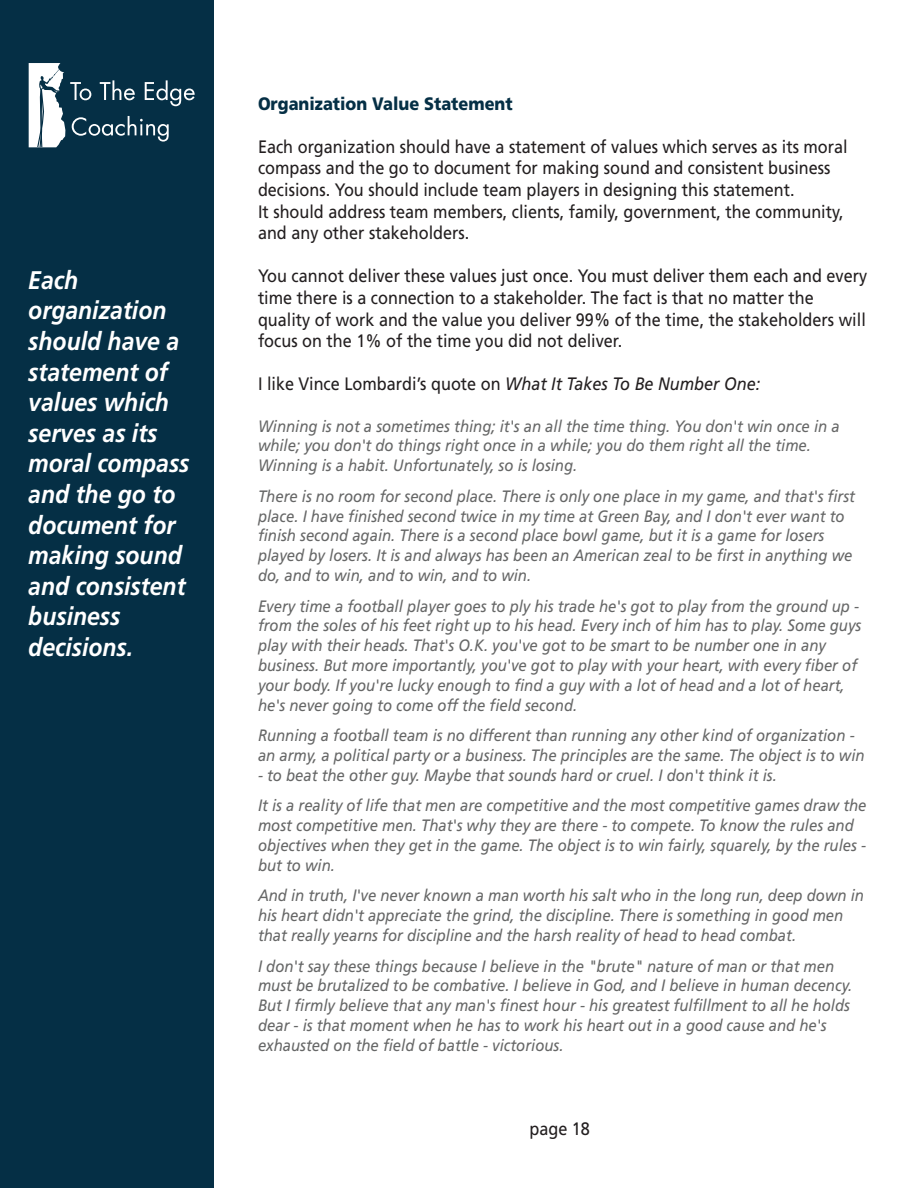
<style>
.page{position:relative;width:918px;height:1188px;background:#fff}
.page>*{position:absolute;margin:0;border:0;box-sizing:border-box;transform-origin:0 0}
.t1{font:italic 700 25.5px/30.6px "Frutiger";color:#fff;scale:.9 1}
.t2{font:18px/21.6px "Frutiger";color:#231f20;scale:.9 1}
.t3{font:900 18px "Frutiger";color:#052f45;scale:.9 1}
.t4{font:italic 16.5px/19.8px "Frutiger";color:#666767;scale:.9 1}
.s1{font-style:italic}
</style>
<div class="page">
<div style="left:0;top:0;width:213px;height:1188px;background:#052f45"></div>
<svg style="left:29px;top:63px;width:166px;height:84px"></svg>
<h1 class="t1" style="left:28px;top:264px;width:181px">Each organization should have a statement of values which serves as its moral compass and the go to document for making sound and consistent business decisions.</h1>
<p class="t3" style="left:258px;top:92px;width:285px">Organization Value Statement</p>
<p class="t2" style="left:258px;top:135px;width:657px">Each organization should have a statement of values which serves as its moral compass and the go to document for making sound and consistent business decisions. You should include team players in designing this statement.<br>It should address team members, clients, family, government, the community, and any other stakeholders.</p>
<p class="t2" style="left:258px;top:265px;width:678px">You cannot deliver these values just once. You must deliver them each and every time there is a connection to a stakeholder. The fact is that no matter the quality of work and the value you deliver 99% of the time, the stakeholders will focus on the 1% of the time you did not deliver.</p>
<p class="t2" style="left:258px;top:373px;width:560px">I like Vince Lombardi’s quote on <span class="s1">What It Takes To Be Number One:</span></p>
<p class="t4" style="left:258px;top:416px;width:648px">Winning is not a sometimes thing; it's an all the time thing. You don't win once in a while; you don't do things right once in a while; you do them right all the time.<br>Winning is a habit. Unfortunately, so is losing.</p>
<p class="t4" style="left:258px;top:486px;width:665px">There is no room for second place. There is only one place in my game, and that's first place. I have finished second twice in my time at Green Bay, and I don't ever want to finish second again. There is a second place bowl game, but it is a game for losers played by losers. It is and always has been an American zeal to be first in anything we do, and to win, and to win, and to win.</p>
<p class="t4" style="left:258px;top:596px;width:672px">Every time a football player goes to ply his trade he's got to play from the ground up - from the soles of his feet right up to his head. Every inch of him has to play. Some guys play with their heads. That's O.K. you've got to be smart to be number one in any business. But more importantly, you've got to play with your heart, with every fiber of your body. If you're lucky enough to find a guy with a lot of head and a lot of heart, he's never going to come off the field second.</p>
<p class="t4" style="left:258px;top:726px;width:676px">Running a football team is no different than running any other kind of organization - an army, a political party or a business. The principles are the same. The object is to win</p>
<p class="t4" style="left:258px;top:760px;width:678px;line-height:30.6px">- to beat the other guy. Maybe that sounds hard or cruel. I don't think it is.<br>It is a reality of life that men are competitive and the most competitive games draw the</p>
<p class="t4" style="left:258px;top:816px;width:677px">most competitive men. That's why they are there - to compete. To know the rules and objectives when they get in the game. The object is to win fairly, squarely, by the rules - but to win.</p>
<p class="t4" style="left:258px;top:886px;width:675px">And in truth, I've never known a man worth his salt who in the long run, deep down in his heart didn't appreciate the grind, the discipline. There is something in good men that really yearns for discipline and the harsh reality of head to head combat.</p>
<p class="t4" style="left:258px;top:956px;width:662px">I don't say these things because I believe in the "brute" nature of man or that men must be brutalized to be combative. I believe in God, and I believe in human decency.<br>But I firmly believe that any man's finest hour - his greatest fulfillment to all he holds dear - is that moment when he has to work his heart out in a good cause and he's exhausted on the field of battle - victorious.</p>
<p class="t2" style="left:530px;top:1118px;width:69px">page 18</p>
</div>
